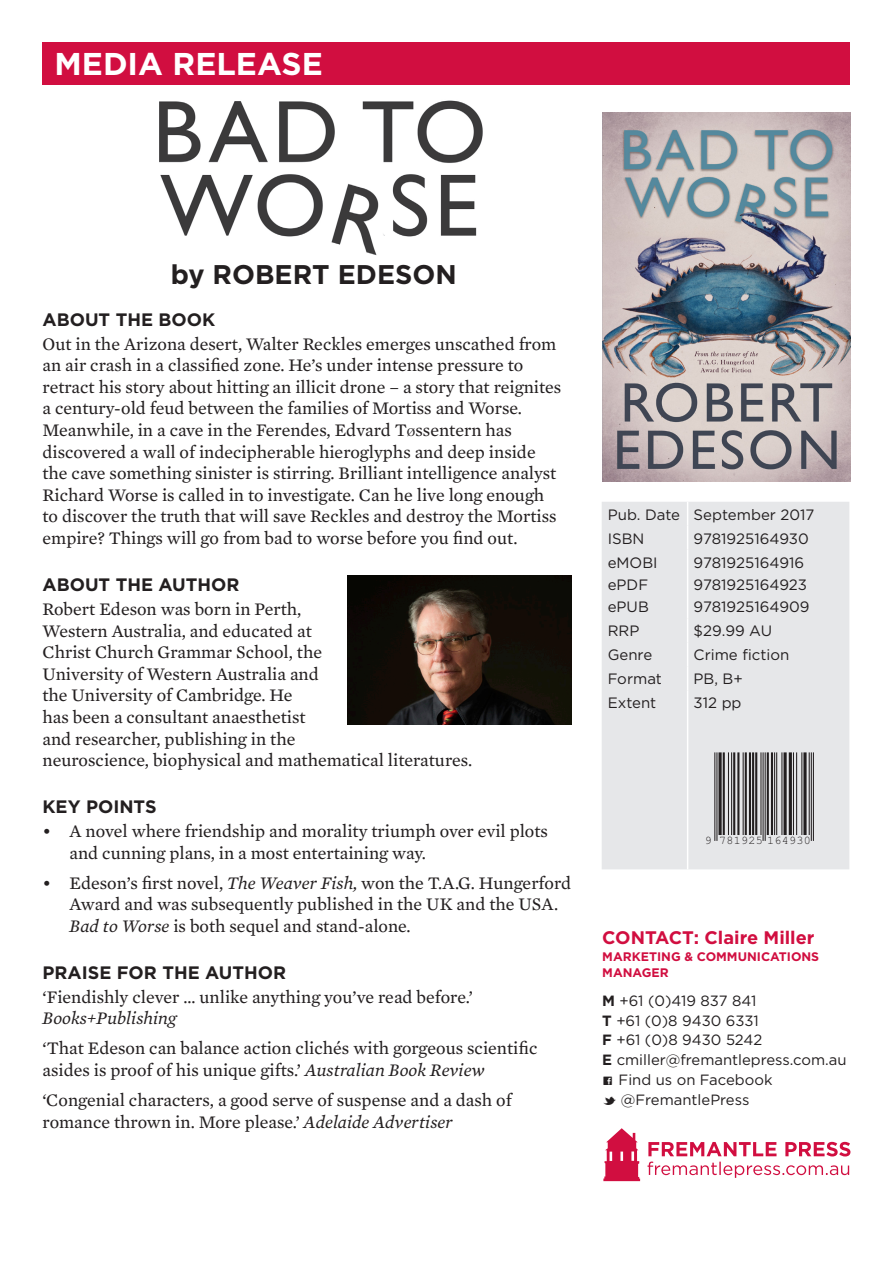
<style>
.page{position:relative;width:893px;height:1263px;background:#fff}
.page>*{position:absolute;margin:0;border:0;box-sizing:border-box;transform-origin:0 0}
.t1{font:700 31.5px "Gotham";color:#fff}
.Author{font:700 27px "Gotham";color:#231f20}
.t2{font:700 18.15px "Gotham";color:#d10e40}
.Body_Copy{font:18px/21.6px "Mercury Text G2";color:#231f20}
.t3{font:700 18px "Gotham";color:#231f20}
.Specs_Entries{font:15px "Gotham";color:#231f20}
.BC_Tabs{font:14.85px/19.8px "Gotham";color:#231f20}
.t4{font:700 12.45px/15.9px "Gotham";color:#d10e40}
.t5{font:11.7px "Helvetica";letter-spacing:.025em;color:#231f20}
.s1{font-size:12px}
.s2{font-style:italic}
.s3{font-weight:700}
.s4{font-family:"Social Logos"}
</style>
<div class="page">
<div style="left:43px;top:43px;width:807px;height:42px;background:#d10e40"></div>
<img style="left:602px;top:113px;width:248px;height:368px">
<svg style="left:647px;top:1142px;width:203px;height:36px"></svg>
<svg style="left:603px;top:1128px;width:37px;height:53px"></svg>
<div style="left:602px;top:502px;width:247px;height:367px;background:#e6e7e9"></div>
<svg style="left:687px;top:502px;width:1px;height:48px"></svg>
<hr style="left:687px;top:550px;width:1px;height:68px;background:#fff">
<svg style="left:687px;top:618px;width:1px;height:72px"></svg>
<hr style="left:687px;top:690px;width:1px;height:179px;background:#fff">
<hr style="left:714px;top:752px;width:1px;height:89px;background:#231f20">
<hr style="left:716px;top:752px;width:1px;height:89px;background:#231f20">
<svg style="left:718px;top:752px;width:4px;height:83px"></svg>
<hr style="left:723px;top:752px;width:2px;height:83px;background:#231f20">
<hr style="left:728px;top:752px;width:1px;height:83px;background:#231f20">
<hr style="left:731px;top:752px;width:1px;height:83px;background:#231f20">
<hr style="left:733px;top:752px;width:2px;height:83px;background:#231f20">
<hr style="left:737px;top:752px;width:2px;height:83px;background:#231f20">
<hr style="left:743px;top:752px;width:1px;height:83px;background:#231f20">
<hr style="left:745px;top:752px;width:2px;height:83px;background:#231f20">
<hr style="left:749px;top:752px;width:2px;height:83px;background:#231f20">
<hr style="left:752px;top:752px;width:2px;height:83px;background:#231f20">
<hr style="left:755px;top:752px;width:2px;height:83px;background:#231f20">
<hr style="left:760px;top:752px;width:1px;height:83px;background:#231f20">
<hr style="left:762px;top:752px;width:2px;height:89px;background:#231f20">
<hr style="left:765px;top:752px;width:1px;height:89px;background:#231f20">
<hr style="left:767px;top:752px;width:2px;height:83px;background:#231f20">
<hr style="left:771px;top:752px;width:2px;height:83px;background:#231f20">
<hr style="left:774px;top:752px;width:1px;height:83px;background:#231f20">
<hr style="left:776px;top:752px;width:1px;height:83px;background:#231f20">
<hr style="left:781px;top:752px;width:1px;height:83px;background:#231f20">
<svg style="left:783px;top:752px;width:4px;height:83px"></svg>
<hr style="left:789px;top:752px;width:3px;height:83px;background:#231f20">
<hr style="left:793px;top:752px;width:1px;height:83px;background:#231f20">
<hr style="left:796px;top:752px;width:1px;height:83px;background:#231f20">
<hr style="left:801px;top:752px;width:1px;height:83px;background:#231f20">
<svg style="left:803px;top:752px;width:4px;height:83px"></svg>
<hr style="left:809px;top:752px;width:1px;height:83px;background:#231f20">
<hr style="left:811px;top:752px;width:1px;height:89px;background:#231f20">
<hr style="left:813px;top:752px;width:1px;height:89px;background:#231f20">
<img style="left:348px;top:575px;width:223px;height:150px">
<img style="left:159px;top:100px;width:324px;height:155px">
<p class="t1" style="left:55px;top:43px;width:270px">MEDIA RELEASE</p>
<p class="Author" style="left:171px;top:257px;width:287px">by ROBERT EDESON</p>
<h1 class="t3" style="left:43px;top:308px;width:174px">ABOUT THE BOOK</h1>
<p class="Body_Copy" style="left:43px;top:332px;width:520px">Out in the Arizona desert, Walter Reckles emerges unscathed from an air crash in a classified zone. He’s under intense pressure to retract his story about hitting an illicit drone – a story that reignites a century-old feud between the families of Mortiss and Worse.<br>Meanwhile, in a cave in the Ferendes, Edvard T<span class="s1">Ø</span>ssentern has discovered a wall of indecipherable hieroglyphs and deep inside the cave something sinister is stirring. Brilliant intelligence analyst Richard Worse is called in to investigate. Can he live long enough to discover the truth that will save Reckles and destroy the Mortiss empire? Things will go from bad to worse before you find out.</p>
<h1 class="t3" style="left:43px;top:573px;width:199px">ABOUT THE AUTHOR</h1>
<p class="Body_Copy" style="left:43px;top:597px;width:431px">Robert Edeson was born in Perth,<br>Western Australia, and educated at<br>Christ Church Grammar School, the<br>University of Western Australia and<br>the University of Cambridge. He<br>has been a consultant anaesthetist<br>and researcher, publishing in the<br>neuroscience, biophysical and mathematical literatures.</p>
<h1 class="t3" style="left:43px;top:795px;width:115px">KEY POINTS</h1>
<p class="Body_Copy" style="left:70px;top:819px;width:480px;text-indent:-27px">• A novel where friendship and morality triumph over evil plots and cunning plans, in a most entertaining way.</p>
<p class="Body_Copy" style="left:70px;top:871px;width:503px;text-indent:-27px">• Edeson’s first novel, <span class="s2">The Weaver Fish,</span> won the T.A.G. Hungerford<br>Award and was subsequently published in the UK and the USA.<br><span class="s2">Bad to Worse</span> is both sequel and stand-alone.</p>
<h1 class="t3" style="left:43px;top:961px;width:245px">PRAISE FOR THE AUTHOR</h1>
<p class="Body_Copy" style="left:43px;top:985px;width:432px">‘Fiendishly clever … unlike anything you’ve read before.’<br><span class="s2">Books+Publishing</span></p>
<p class="Body_Copy" style="left:43px;top:1037px;width:496px">‘That Edeson can balance action clichés with gorgeous scientific asides is proof of his unique gifts.’ <span class="s2">Australian Book Review</span></p>
<p class="Body_Copy" style="left:43px;top:1088px;width:471px">‘Congenial characters, a good serve of suspense and a dash of romance thrown in. More please.’ <span class="s2">Adelaide Advertiser</span></p>
<p class="Specs_Entries" style="left:608px;top:505px;width:74px">Pub. Date</p>
<p class="Specs_Entries" style="left:694px;top:505px;width:122px">September 2017</p>
<p class="Specs_Entries" style="left:608px;top:529px;width:38px">ISBN</p>
<p class="Specs_Entries" style="left:694px;top:529px;width:117px">9781925164930</p>
<p class="Specs_Entries" style="left:608px;top:553px;width:51px">eMOBI</p>
<p class="Specs_Entries" style="left:608px;top:575px;width:42px">ePDF</p>
<p class="Specs_Entries" style="left:608px;top:597px;width:43px">ePUB</p>
<p class="Specs_Entries" style="left:694px;top:553px;width:112px">9781925164916</p>
<p class="Specs_Entries" style="left:694px;top:575px;width:115px">9781925164923</p>
<p class="Specs_Entries" style="left:694px;top:597px;width:117px">9781925164909</p>
<p class="Specs_Entries" style="left:608px;top:621px;width:33px">RRP</p>
<p class="Specs_Entries" style="left:694px;top:621px;width:80px">$29.99 AU</p>
<p class="Specs_Entries" style="left:608px;top:645px;width:46px">Genre</p>
<p class="Specs_Entries" style="left:694px;top:645px;width:97px">Crime fiction</p>
<p class="Specs_Entries" style="left:608px;top:669px;width:56px">Format</p>
<p class="Specs_Entries" style="left:694px;top:669px;width:51px">PB, B+</p>
<p class="Specs_Entries" style="left:608px;top:693px;width:50px">Extent</p>
<p class="Specs_Entries" style="left:694px;top:693px;width:49px">312 pp</p>
<p class="t5" style="left:705px;top:833px;width:108px">9 781925 164930</p>
<p class="t2" style="left:602px;top:925px;width:214px">CONTACT: Claire Miller</p>
<p class="t4" style="left:602px;top:948px;width:218px">MARKETING &amp; COMMUNICATIONS<br>MANAGER</p>
<p class="BC_Tabs" style="left:602px;top:990px;width:156px"><span class="s3">M</span> +61 (0)419 837 841</p>
<p class="BC_Tabs" style="left:602px;top:1010px;width:162px"><span class="s3">T</span> +61 (0)8 9430 6331<br><span class="s3">F</span> +61 (0)8 9430 5242</p>
<p class="BC_Tabs" style="left:602px;top:1050px;width:246px"><span class="s3">E</span> cmiller@fremantlepress.com.au</p>
<p class="BC_Tabs" style="left:602px;top:1069px;width:172px"><span class="s4">C</span> Find us on Facebook<br><span class="s4">M</span> @FremantlePress</p>
</div>
